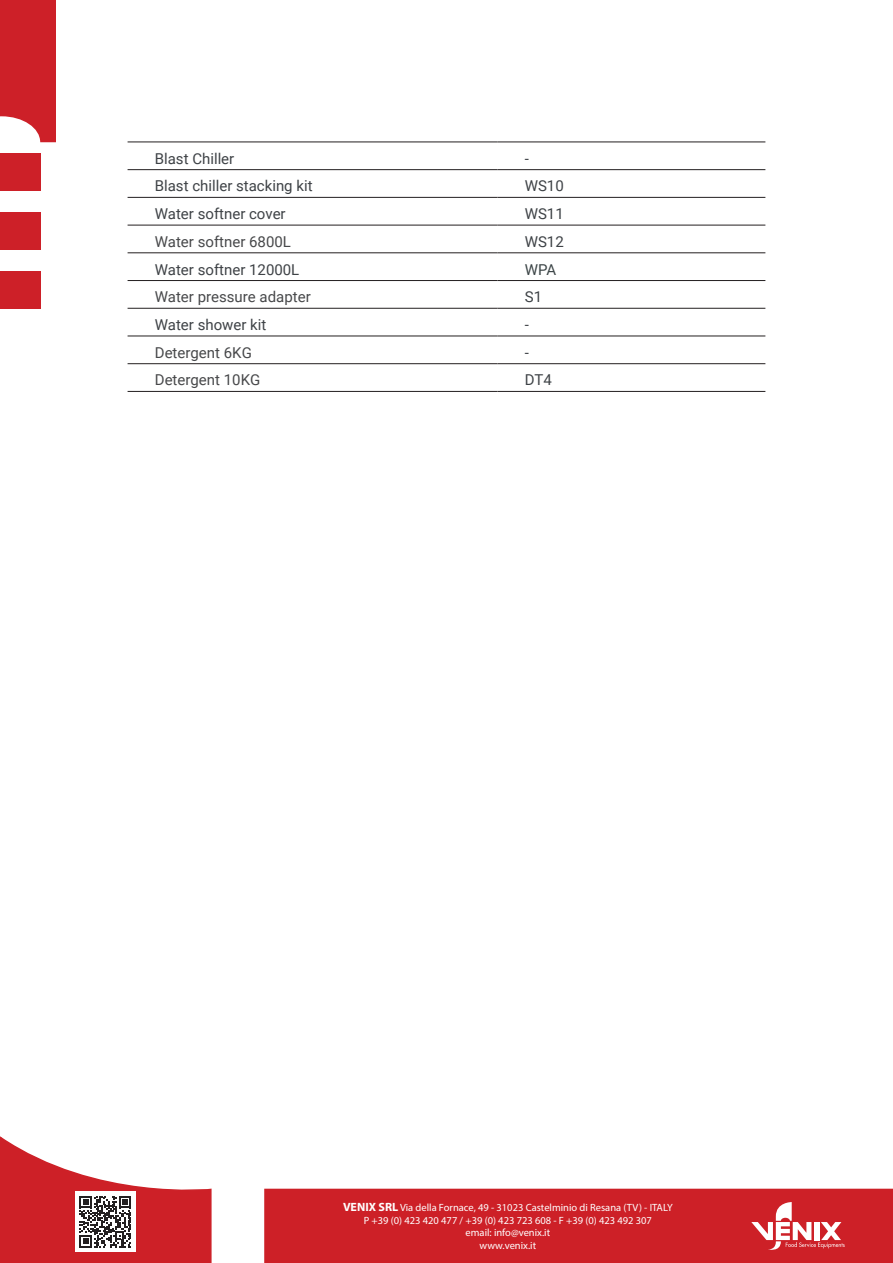
<style>
.page{position:relative;width:893px;height:1263px;background:#fff}
.page>*{position:absolute;margin:0;border:0;box-sizing:border-box;transform-origin:0 0}
.TESTO_tabella{font:15px "Roboto";color:#3e4246}
.TESTO_tabella-2{font:15px "Roboto";color:#47484a}
.TESTO_tabella-3{font:15px "Roboto";color:#3c4547}
.t1{font:10.5px/12.6px "Myriad Pro";color:#fff;text-align:center}
.s1{font-weight:700;font-size:12px}
</style>
<div class="page">
<div style="left:264px;top:1188px;width:629px;height:75px;background:#cd2027"></div>
<svg style="left:751px;top:1202px;width:94px;height:50px"></svg>
<svg style="left:0;top:1136px;width:212px;height:127px"></svg>
<svg style="left:0;top:0;width:56px;height:142px;background:#d2363e"></svg>
<div style="left:0;top:212px;width:40px;height:37px;background:#cd2028"></div>
<div style="left:0;top:153px;width:40px;height:37px;background:#cd2028"></div>
<div style="left:0;top:271px;width:40px;height:37px;background:#cd2028"></div>
<hr style="left:128px;top:142px;width:369px;height:1px;background:#231f20">
<hr style="left:497px;top:142px;width:268px;height:1px;background:#231f20">
<hr style="left:128px;top:169px;width:369px;height:1px;background:#231f20">
<hr style="left:497px;top:169px;width:268px;height:1px;background:#231f20">
<hr style="left:128px;top:197px;width:369px;height:1px;background:#231f20">
<hr style="left:497px;top:197px;width:268px;height:1px;background:#231f20">
<hr style="left:128px;top:225px;width:369px;height:1px;background:#231f20">
<hr style="left:497px;top:225px;width:268px;height:1px;background:#231f20">
<hr style="left:128px;top:253px;width:369px;height:1px;background:#231f20">
<hr style="left:497px;top:253px;width:268px;height:1px;background:#231f20">
<hr style="left:128px;top:280px;width:369px;height:1px;background:#231f20">
<hr style="left:497px;top:280px;width:268px;height:1px;background:#231f20">
<hr style="left:128px;top:308px;width:369px;height:1px;background:#231f20">
<hr style="left:497px;top:308px;width:268px;height:1px;background:#231f20">
<hr style="left:128px;top:336px;width:369px;height:1px;background:#231f20">
<hr style="left:497px;top:336px;width:268px;height:1px;background:#231f20">
<hr style="left:128px;top:363px;width:369px;height:1px;background:#231f20">
<hr style="left:497px;top:363px;width:268px;height:1px;background:#231f20">
<hr style="left:128px;top:391px;width:369px;height:1px;background:#231f20">
<hr style="left:497px;top:391px;width:268px;height:1px;background:#231f20">
<p class="TESTO_tabella" style="left:155px;top:148px;width:81px">Blast Chiller</p>
<p class="TESTO_tabella" style="left:525px;top:148px;width:6px">-</p>
<p class="TESTO_tabella" style="left:155px;top:176px;width:159px">Blast chiller stacking kit</p>
<p class="TESTO_tabella" style="left:525px;top:176px;width:41px">WS10</p>
<p class="TESTO_tabella" style="left:155px;top:203px;width:132px">Water softner cover</p>
<p class="TESTO_tabella" style="left:525px;top:203px;width:41px">WS11</p>
<p class="TESTO_tabella-2" style="left:155px;top:231px;width:138px">Water softner 6800L</p>
<p class="TESTO_tabella" style="left:525px;top:231px;width:41px">WS12</p>
<p class="TESTO_tabella" style="left:155px;top:259px;width:146px">Water softner 12000L</p>
<p class="TESTO_tabella-3" style="left:525px;top:259px;width:33px">WPA</p>
<p class="TESTO_tabella-2" style="left:155px;top:286px;width:157px">Water pressure adapter</p>
<p class="TESTO_tabella" style="left:525px;top:286px;width:19px">S1</p>
<p class="TESTO_tabella" style="left:155px;top:314px;width:113px">Water shower kit</p>
<p class="TESTO_tabella" style="left:525px;top:314px;width:6px">-</p>
<p class="TESTO_tabella-2" style="left:155px;top:342px;width:99px">Detergent 6KG</p>
<p class="TESTO_tabella" style="left:525px;top:342px;width:6px">-</p>
<p class="TESTO_tabella-2" style="left:155px;top:370px;width:107px">Detergent 10KG</p>
<p class="TESTO_tabella" style="left:525px;top:370px;width:29px">DT4</p>
<p class="t1" style="left:343px;top:1201px;width:331px"><span class="s1">VENIX SRL</span> Via della Fornace, 49 - 31023 Castelminio di Resana (TV) - ITALY P +39 (0) 423 420 477 / +39 (0) 423 723 608 - F +39 (0) 423 492 307<br>email: info@venix.it<br>www.venix.it</p>
</div>
